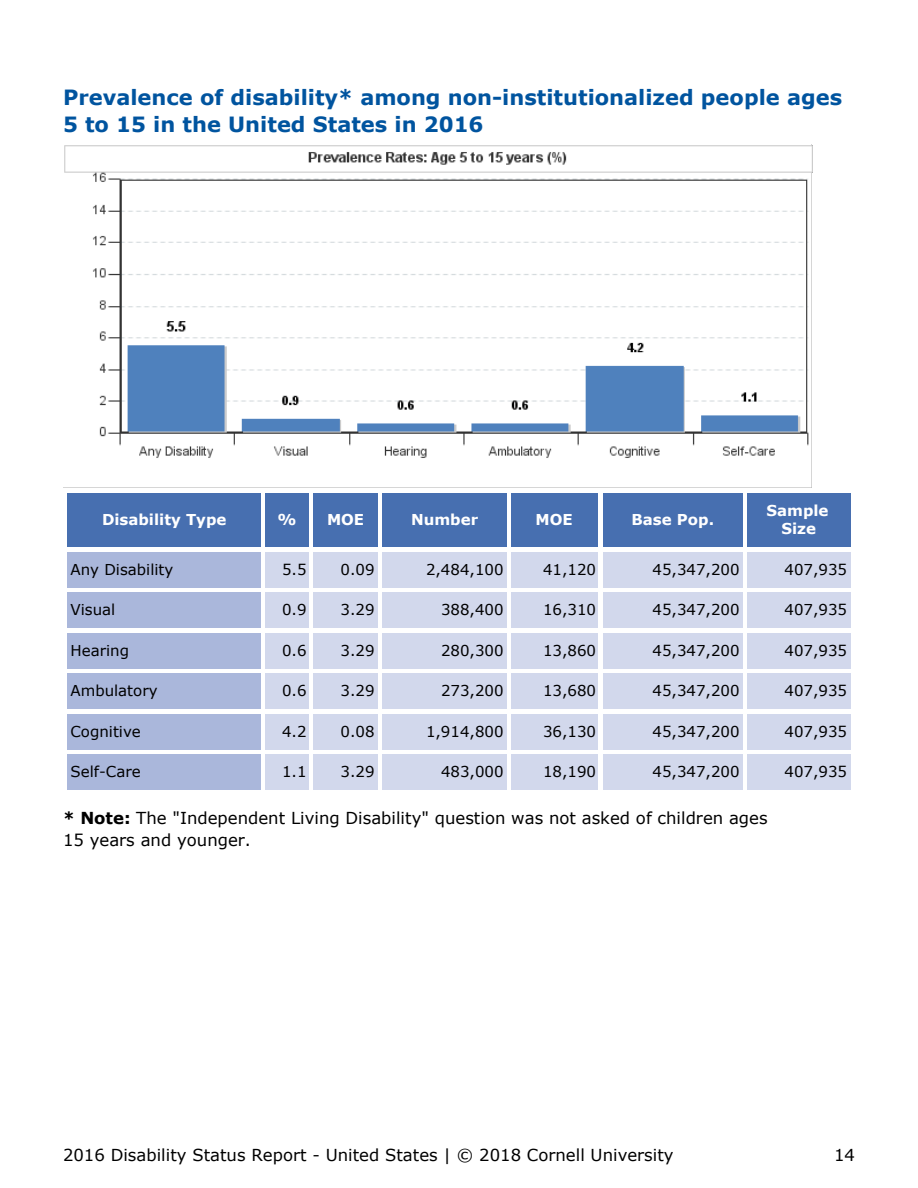
<style>
.page{position:relative;width:918px;height:1188px;background:#fff}
.page>*{position:absolute;margin:0;border:0;box-sizing:border-box;transform-origin:0 0}
.t1{font:700 21px/27px "Verdana";color:#00549f}
.t2{font:16.5px/22.5px "Verdana";color:#000}
.t3{font:15px "Verdana";color:#000}
.t4{font:700 15px/18px "Verdana";color:#fff;text-align:center}
.s1{font-weight:700}
</style>
<div class="page">
<img style="left:63px;top:144px;width:750px;height:344px">
<div style="left:68px;top:494px;width:193px;height:54px;background:#476fb0"></div>
<div style="left:266px;top:494px;width:43px;height:54px;background:#476fb0"></div>
<div style="left:314px;top:494px;width:64px;height:54px;background:#476fb0"></div>
<div style="left:382px;top:494px;width:125px;height:54px;background:#476fb0"></div>
<div style="left:512px;top:494px;width:86px;height:54px;background:#476fb0"></div>
<div style="left:603px;top:494px;width:139px;height:54px;background:#476fb0"></div>
<div style="left:747px;top:494px;width:103px;height:54px;background:#476fb0"></div>
<div style="left:68px;top:552px;width:193px;height:36px;background:#aab7db"></div>
<div style="left:266px;top:552px;width:43px;height:36px;background:#d2d8ec"></div>
<div style="left:314px;top:552px;width:64px;height:36px;background:#d2d8ec"></div>
<div style="left:382px;top:552px;width:125px;height:36px;background:#d2d8ec"></div>
<div style="left:512px;top:552px;width:86px;height:36px;background:#d2d8ec"></div>
<div style="left:603px;top:552px;width:139px;height:36px;background:#d2d8ec"></div>
<div style="left:747px;top:552px;width:103px;height:36px;background:#d2d8ec"></div>
<div style="left:68px;top:592px;width:193px;height:36px;background:#aab7db"></div>
<div style="left:266px;top:592px;width:43px;height:36px;background:#d2d8ec"></div>
<div style="left:314px;top:592px;width:64px;height:36px;background:#d2d8ec"></div>
<div style="left:382px;top:592px;width:125px;height:36px;background:#d2d8ec"></div>
<div style="left:512px;top:592px;width:86px;height:36px;background:#d2d8ec"></div>
<div style="left:603px;top:592px;width:139px;height:36px;background:#d2d8ec"></div>
<div style="left:747px;top:592px;width:103px;height:36px;background:#d2d8ec"></div>
<div style="left:68px;top:633px;width:193px;height:36px;background:#aab7db"></div>
<div style="left:266px;top:633px;width:43px;height:36px;background:#d2d8ec"></div>
<div style="left:314px;top:633px;width:64px;height:36px;background:#d2d8ec"></div>
<div style="left:382px;top:633px;width:125px;height:36px;background:#d2d8ec"></div>
<div style="left:512px;top:633px;width:86px;height:36px;background:#d2d8ec"></div>
<div style="left:603px;top:633px;width:139px;height:36px;background:#d2d8ec"></div>
<div style="left:747px;top:633px;width:103px;height:36px;background:#d2d8ec"></div>
<div style="left:68px;top:674px;width:193px;height:36px;background:#aab7db"></div>
<div style="left:266px;top:674px;width:43px;height:36px;background:#d2d8ec"></div>
<div style="left:314px;top:674px;width:64px;height:36px;background:#d2d8ec"></div>
<div style="left:382px;top:674px;width:125px;height:36px;background:#d2d8ec"></div>
<div style="left:512px;top:674px;width:86px;height:36px;background:#d2d8ec"></div>
<div style="left:603px;top:674px;width:139px;height:36px;background:#d2d8ec"></div>
<div style="left:747px;top:674px;width:103px;height:36px;background:#d2d8ec"></div>
<div style="left:68px;top:714px;width:193px;height:36px;background:#aab7db"></div>
<div style="left:266px;top:714px;width:43px;height:36px;background:#d2d8ec"></div>
<div style="left:314px;top:714px;width:64px;height:36px;background:#d2d8ec"></div>
<div style="left:382px;top:714px;width:125px;height:36px;background:#d2d8ec"></div>
<div style="left:512px;top:714px;width:86px;height:36px;background:#d2d8ec"></div>
<div style="left:603px;top:714px;width:139px;height:36px;background:#d2d8ec"></div>
<div style="left:747px;top:714px;width:103px;height:36px;background:#d2d8ec"></div>
<div style="left:68px;top:754px;width:193px;height:36px;background:#aab7db"></div>
<div style="left:266px;top:754px;width:43px;height:36px;background:#d2d8ec"></div>
<div style="left:314px;top:754px;width:64px;height:36px;background:#d2d8ec"></div>
<div style="left:382px;top:754px;width:125px;height:36px;background:#d2d8ec"></div>
<div style="left:512px;top:754px;width:86px;height:36px;background:#d2d8ec"></div>
<div style="left:603px;top:754px;width:139px;height:36px;background:#d2d8ec"></div>
<div style="left:747px;top:754px;width:103px;height:36px;background:#d2d8ec"></div>
<h1 class="t1" style="left:63px;top:86px;width:781px">Prevalence of disability* among non-institutionalized people ages<br>5 to 15 in the United States in 2016</h1>
<p class="t4" style="left:102px;top:512px;width:126px">Disability Type</p>
<p class="t4" style="left:278px;top:512px;width:21px">%</p>
<p class="t4" style="left:327px;top:512px;width:39px">MOE</p>
<p class="t4" style="left:411px;top:512px;width:69px">Number</p>
<p class="t4" style="left:536px;top:512px;width:39px">MOE</p>
<p class="t4" style="left:632px;top:512px;width:84px">Base Pop.</p>
<p class="t4" style="left:766px;top:503px;width:64px">Sample<br>Size</p>
<p class="t3" style="left:70px;top:563px;width:104px">Any Disability</p>
<p class="t3" style="left:282px;top:563px;width:26px">5.5</p>
<p class="t3" style="left:340px;top:563px;width:36px">0.09</p>
<p class="t3" style="left:426px;top:563px;width:79px">2,484,100</p>
<p class="t3" style="left:543px;top:563px;width:55px">41,120</p>
<p class="t3" style="left:652px;top:563px;width:89px">45,347,200</p>
<p class="t3" style="left:784px;top:563px;width:64px">407,935</p>
<p class="t3" style="left:70px;top:604px;width:46px">Visual</p>
<p class="t3" style="left:282px;top:604px;width:26px">0.9</p>
<p class="t3" style="left:340px;top:604px;width:36px">3.29</p>
<p class="t3" style="left:441px;top:604px;width:64px">388,400</p>
<p class="t3" style="left:543px;top:604px;width:55px">16,310</p>
<p class="t3" style="left:652px;top:604px;width:89px">45,347,200</p>
<p class="t3" style="left:784px;top:604px;width:64px">407,935</p>
<p class="t3" style="left:70px;top:644px;width:60px">Hearing</p>
<p class="t3" style="left:282px;top:644px;width:26px">0.6</p>
<p class="t3" style="left:340px;top:644px;width:36px">3.29</p>
<p class="t3" style="left:441px;top:644px;width:64px">280,300</p>
<p class="t3" style="left:543px;top:644px;width:55px">13,860</p>
<p class="t3" style="left:652px;top:644px;width:89px">45,347,200</p>
<p class="t3" style="left:784px;top:644px;width:64px">407,935</p>
<p class="t3" style="left:70px;top:685px;width:89px">Ambulatory</p>
<p class="t3" style="left:282px;top:685px;width:26px">0.6</p>
<p class="t3" style="left:340px;top:685px;width:36px">3.29</p>
<p class="t3" style="left:441px;top:685px;width:64px">273,200</p>
<p class="t3" style="left:543px;top:685px;width:55px">13,680</p>
<p class="t3" style="left:652px;top:685px;width:89px">45,347,200</p>
<p class="t3" style="left:784px;top:685px;width:64px">407,935</p>
<p class="t3" style="left:70px;top:725px;width:72px">Cognitive</p>
<p class="t3" style="left:282px;top:725px;width:26px">4.2</p>
<p class="t3" style="left:340px;top:725px;width:36px">0.08</p>
<p class="t3" style="left:426px;top:725px;width:79px">1,914,800</p>
<p class="t3" style="left:543px;top:725px;width:55px">36,130</p>
<p class="t3" style="left:652px;top:725px;width:89px">45,347,200</p>
<p class="t3" style="left:784px;top:725px;width:64px">407,935</p>
<p class="t3" style="left:70px;top:766px;width:72px">Self-Care</p>
<p class="t3" style="left:282px;top:766px;width:26px">1.1</p>
<p class="t3" style="left:340px;top:766px;width:36px">3.29</p>
<p class="t3" style="left:441px;top:766px;width:64px">483,000</p>
<p class="t3" style="left:543px;top:766px;width:55px">18,190</p>
<p class="t3" style="left:652px;top:766px;width:89px">45,347,200</p>
<p class="t3" style="left:784px;top:766px;width:64px">407,935</p>
<p class="t2" style="left:63px;top:808px;width:706px"><span class="s1">* Note:</span> The "Independent Living Disability" question was not asked of children ages<br>15 years and younger.</p>
<p class="t2" style="left:63px;top:1145px;width:612px">2016 Disability Status Report - United States | © 2018 Cornell University</p>
<p class="t2" style="left:834px;top:1145px;width:22px">14</p>
</div>
